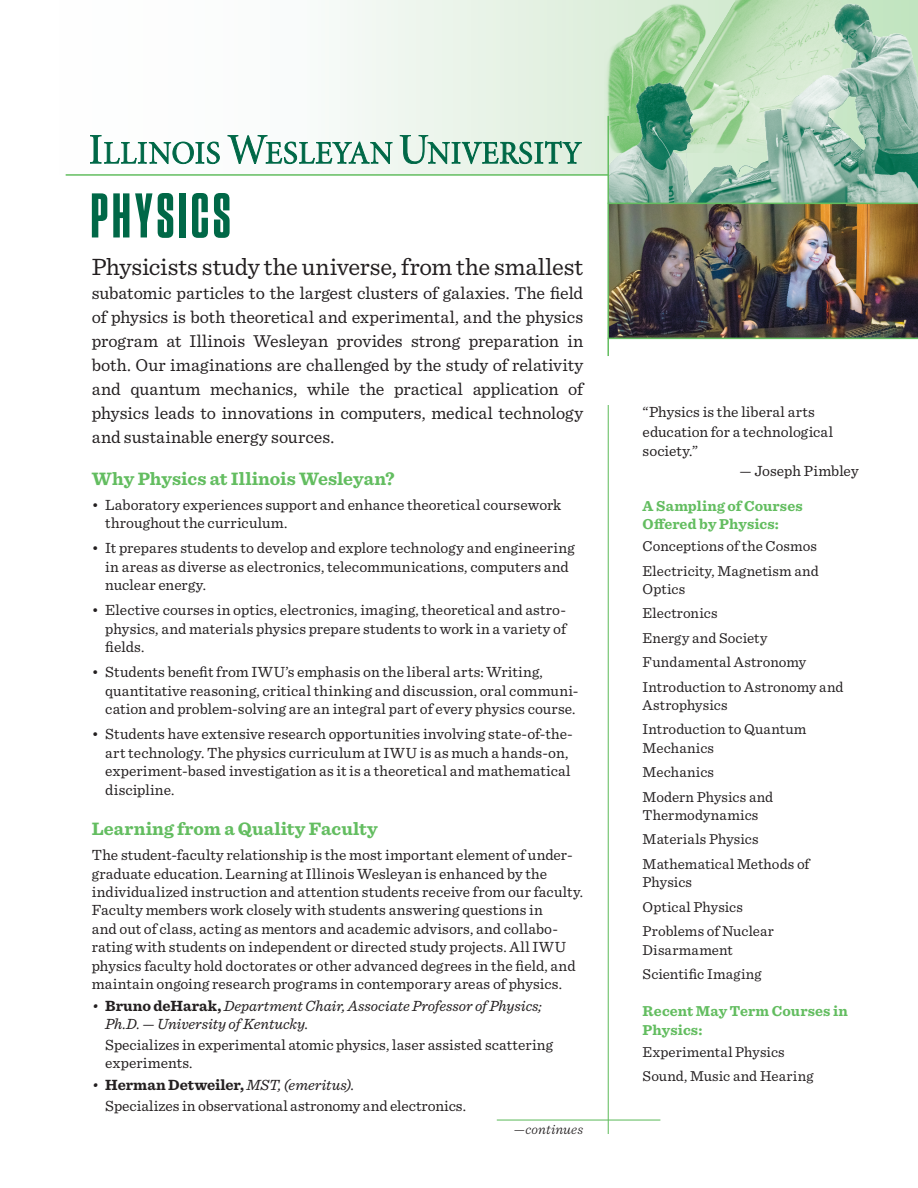
<style>
.page{position:relative;width:918px;height:1188px;background:#fff}
.page>*{position:absolute;margin:0;border:0;box-sizing:border-box;transform-origin:0 0}
.Department_Name{font:700 63px "Tungsten Condensed";letter-spacing:.065em;color:#006847}
.Text_Intro_Paragraph{font:24.75px "Sentinel";letter-spacing:-.005em;color:#231f20}
.Subhead{font:700 18.75px "Sentinel";letter-spacing:.005em;color:#63bd60}
.Text_Intro_Paragraph-2{font:18px/24px "Sentinel";color:#231f20;text-align:justify}
.Text_No_indent{font:15.45px/18.5px "Sentinel";letter-spacing:.005em;color:#231f20}
.Text_Faculty_Next{font:15.45px/18.5px "Sentinel";color:#231f20}
.t1{font:italic 15.45px/18.5px "Sentinel";letter-spacing:-.005em;color:#231f20}
.Text_No_indent_No_Sp{font:15.45px/19.5px "Sentinel";letter-spacing:.005em;color:#231f20}
.Course_Listing_Sideb{font:15px/18.5px "Sentinel";letter-spacing:.005em;color:#231f20}
.Course_Head_Sidebar{font:700 15px/18.5px "Sentinel";letter-spacing:.01em;color:#63bd60}
.Text_No_indent-2{font:italic 300 14.25px "Sentinel";letter-spacing:.005em;color:#231f20}
.s1{font-weight:700;font-style:normal}
</style>
<div class="page">
<svg style="left:65px;top:0;width:542px;height:176px"></svg>
<hr style="left:66px;top:174px;width:543px;height:2px;background:#63bd60">
<svg style="left:90px;top:135px;width:130px;height:29px"></svg>
<svg style="left:228px;top:135px;width:164px;height:29px"></svg>
<svg style="left:400px;top:135px;width:182px;height:29px;background:#a6cbb9"></svg>
<img style="left:609px;top:0;width:309px;height:338px">
<hr style="left:608px;top:338px;width:310px;height:1px;background:#63bd60">
<img style="left:596px;top:0;width:270px;height:166px">
<hr style="left:607px;top:116px;width:2px;height:240px;background:#63bd60">
<hr style="left:608px;top:203px;width:310px;height:1px;background:#63bd60">
<hr style="left:608px;top:405px;width:1px;height:729px;background:#63bd60">
<hr style="left:497px;top:1120px;width:163px;height:1px;background:#63bd60">
<p class="Department_Name" style="left:91px;top:185px;width:141px">PHYSICS</p>
<p class="Text_Intro_Paragraph" style="left:92px;top:248px;width:493px">Physicists study the universe, from the smallest</p>
<p class="Text_Intro_Paragraph-2" style="left:92px;top:280px;width:493px">subatomic particles to the largest clusters of galaxies. The field of physics is both theoretical and experimental, and the physics program at Illinois Wesleyan provides strong preparation in both. Our imaginations are challenged by the study of relativity and quantum mechanics, while the practical application of physics leads to innovations in computers, medical technology and sustainable energy sources.</p>
<p class="Subhead" style="left:92px;top:464px;width:305px">Why Physics at Illinois Wesleyan?</p>
<p class="Text_No_indent" style="left:105px;top:494px;width:457px;text-indent:-13px">• Laboratory experiences support and enhance theoretical coursework throughout the curriculum.</p>
<p class="Text_No_indent" style="left:105px;top:538px;width:471px;text-indent:-13px">• It prepares students to develop and explore technology and engineering in areas as diverse as electronics, telecommunications, computers and nuclear energy.</p>
<p class="Text_No_indent" style="left:105px;top:600px;width:462px;text-align:justify;text-indent:-13px">• Elective courses in optics, electronics, imaging, theoretical and astro&shy;physics, and materials physics prepare students to work in a variety of fields.</p>
<p class="Text_No_indent" style="left:105px;top:662px;width:475px;text-indent:-13px">• Students benefit from IWU’s emphasis on the liberal arts: Writing, quantitative reasoning, critical thinking and discussion, oral communi&shy;cation and problem-solving are an integral part of every physics course.</p>
<p class="Text_No_indent" style="left:105px;top:724px;width:469px;text-indent:-13px">• Students have extensive research opportunities involving state-of-the&shy;art technology. The physics curriculum at IWU is as much a hands-on, experiment-based investigation as it is a theoretical and mathematical discipline.</p>
<p class="Subhead" style="left:92px;top:814px;width:287px">Learning from a Quality Faculty</p>
<p class="Text_No_indent" style="left:92px;top:845px;width:493px">The student-faculty relationship is the most important element of under&shy;graduate education. Learning at Illinois Wesleyan is enhanced by the individualized instruction and attention students receive from our faculty.<br>Faculty members work closely with students answering questions in<br>and out of class, acting as mentors and academic advisors, and collabo&shy;rating with students on independent or directed study projects. All IWU physics faculty hold doctorates or other advanced degrees in the field, and maintain ongoing research programs in contemporary areas of physics.</p>
<p class="t1" style="left:105px;top:996px;width:438px;text-indent:-13px">• <span class="s1">Bruno deHarak,</span> Department Chair, Associate Professor of Physics;<br>Ph.D. — University of Kentucky.</p>
<p class="Text_Faculty_Next" style="left:105px;top:1035px;width:449px">Specializes in experimental atomic physics, laser assisted scattering experiments.</p>
<p class="t1" style="left:92px;top:1075px;width:264px">• <span class="s1">Herman Detweiler,</span> MST, (emeritus).</p>
<p class="Text_Faculty_Next" style="left:105px;top:1095px;width:362px">Specializes in observational astronomy and electronics.</p>
<p class="Text_No_indent-2" style="left:514px;top:1119px;width:71px">—continues</p>
<p class="Text_No_indent_No_Sp" style="left:643px;top:401px;width:192px">“Physics is the liberal arts education for a technological society.”</p>
<p class="Text_No_indent" style="left:739px;top:461px;width:121px">— Joseph Pimbley</p>
<p class="Course_Head_Sidebar" style="left:643px;top:496px;width:162px">A Sampling of Courses<br>Offered by Physics:</p>
<p class="Course_Listing_Sideb" style="left:643px;top:536px;width:176px">Conceptions of the Cosmos</p>
<p class="Course_Listing_Sideb" style="left:643px;top:560px;width:178px">Electricity, Magnetism and<br>Optics</p>
<p class="Course_Listing_Sideb" style="left:643px;top:603px;width:77px">Electronics</p>
<p class="Course_Listing_Sideb" style="left:643px;top:628px;width:126px">Energy and Society</p>
<p class="Course_Listing_Sideb" style="left:643px;top:652px;width:165px">Fundamental Astronomy</p>
<p class="Course_Listing_Sideb" style="left:643px;top:676px;width:203px">Introduction to Astronomy and<br>Astrophysics</p>
<p class="Course_Listing_Sideb" style="left:643px;top:719px;width:165px">Introduction to Quantum<br>Mechanics</p>
<p class="Course_Listing_Sideb" style="left:643px;top:762px;width:73px">Mechanics</p>
<p class="Course_Listing_Sideb" style="left:643px;top:786px;width:132px">Modern Physics and<br>Thermodynamics</p>
<p class="Course_Listing_Sideb" style="left:643px;top:829px;width:118px">Materials Physics</p>
<p class="Course_Listing_Sideb" style="left:643px;top:854px;width:169px">Mathematical Methods of<br>Physics</p>
<p class="Course_Listing_Sideb" style="left:643px;top:897px;width:102px">Optical Physics</p>
<p class="Course_Listing_Sideb" style="left:643px;top:921px;width:133px">Problems of Nuclear<br>Disarmament</p>
<p class="Course_Listing_Sideb" style="left:643px;top:964px;width:121px">Scientific Imaging</p>
<p class="Course_Head_Sidebar" style="left:643px;top:1001px;width:207px">Recent May Term Courses in<br>Physics:</p>
<p class="Course_Listing_Sideb" style="left:643px;top:1042px;width:144px">Experimental Physics</p>
<p class="Course_Listing_Sideb" style="left:643px;top:1066px;width:172px">Sound, Music and Hearing</p>
</div>
